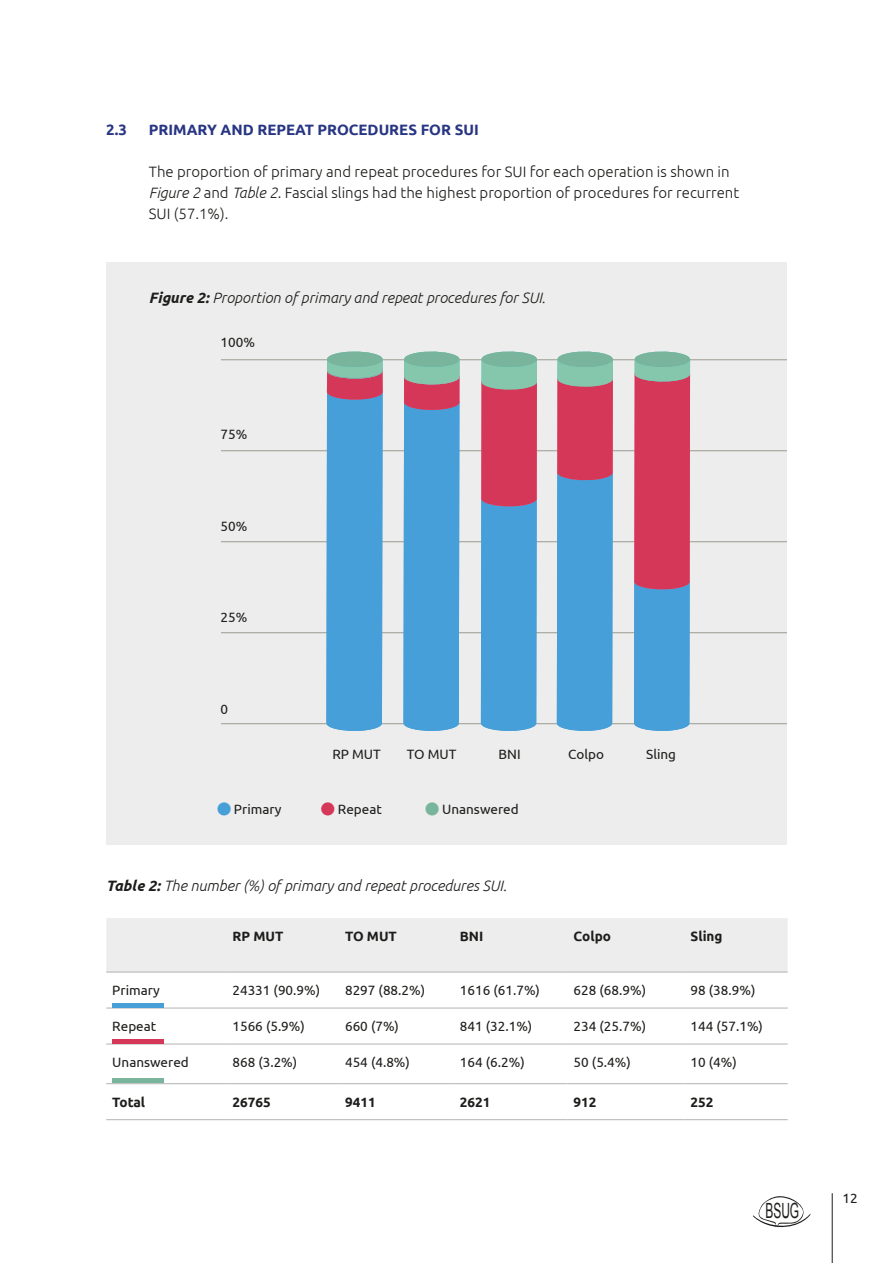
<style>
.page{position:relative;width:893px;height:1263px;background:#fff}
.page>*{position:absolute;margin:0;border:0;box-sizing:border-box;transform-origin:0 0}
.t1{font:21px "Arial";color:#1d1d1b;scale:.57 1}
.t2{font:300 15px/21px "Ubuntu";color:#1d1d1b}
.t3{font:italic 300 15px "Ubuntu";color:#1d1d1b}
.t4{font:700 15px "Ubuntu";color:#283583}
.t5{font:13.5px "Ubuntu";color:#1d1d1b}
.t6{font:700 13.5px "Ubuntu";color:#1d1d1b}
.s1{font-style:italic}
.s2{font-weight:700}
</style>
<div class="page">
<svg style="left:753px;top:1196px;width:57px;height:32px"></svg>
<hr style="left:832px;top:1193px;width:1px;height:70px;background:#1d1d1b">
<div style="left:106px;top:263px;width:681px;height:582px;background:#ededed"></div>
<hr style="left:221px;top:723px;width:566px;height:1px;background:#999c8f">
<hr style="left:221px;top:359px;width:566px;height:1px;background:#999c8f">
<hr style="left:221px;top:450px;width:566px;height:1px;background:#999c8f">
<hr style="left:221px;top:541px;width:566px;height:1px;background:#999c8f">
<hr style="left:221px;top:632px;width:566px;height:1px;background:#999c8f">
<svg style="left:322px;top:351px;width:65px;height:380px;background:#68a7d2"></svg>
<svg style="left:400px;top:351px;width:63px;height:380px;background:#67a4cf"></svg>
<svg style="left:477px;top:351px;width:64px;height:380px;background:#8790b4"></svg>
<svg style="left:630px;top:351px;width:64px;height:380px;background:#a37a9b"></svg>
<svg style="left:553px;top:351px;width:64px;height:380px;background:#7f95bb"></svg>
<div style="left:106px;top:918px;width:682px;height:54px;background:#ededed"></div>
<hr style="left:106px;top:1008px;width:120px;height:1px;background:#b3b2b2">
<hr style="left:226px;top:1008px;width:113px;height:1px;background:#b3b2b2">
<hr style="left:339px;top:1008px;width:115px;height:1px;background:#b3b2b2">
<hr style="left:454px;top:1008px;width:114px;height:1px;background:#b3b2b2">
<hr style="left:568px;top:1008px;width:117px;height:1px;background:#b3b2b2">
<hr style="left:685px;top:1008px;width:103px;height:1px;background:#b3b2b2">
<hr style="left:106px;top:1044px;width:120px;height:1px;background:#b3b2b2">
<hr style="left:226px;top:1044px;width:113px;height:1px;background:#b3b2b2">
<hr style="left:339px;top:1044px;width:115px;height:1px;background:#b3b2b2">
<hr style="left:454px;top:1044px;width:114px;height:1px;background:#b3b2b2">
<hr style="left:568px;top:1044px;width:117px;height:1px;background:#b3b2b2">
<hr style="left:685px;top:1044px;width:103px;height:1px;background:#b3b2b2">
<hr style="left:106px;top:1083px;width:120px;height:1px;background:#b3b2b2">
<hr style="left:226px;top:1083px;width:113px;height:1px;background:#b3b2b2">
<hr style="left:339px;top:1083px;width:115px;height:1px;background:#b3b2b2">
<hr style="left:454px;top:1083px;width:114px;height:1px;background:#b3b2b2">
<hr style="left:568px;top:1083px;width:117px;height:1px;background:#b3b2b2">
<hr style="left:685px;top:1083px;width:103px;height:1px;background:#b3b2b2">
<hr style="left:106px;top:1119px;width:120px;height:1px;background:#b3b2b2">
<hr style="left:226px;top:1119px;width:113px;height:1px;background:#b3b2b2">
<hr style="left:339px;top:1119px;width:115px;height:1px;background:#b3b2b2">
<hr style="left:454px;top:1119px;width:114px;height:1px;background:#b3b2b2">
<hr style="left:568px;top:1119px;width:117px;height:1px;background:#b3b2b2">
<hr style="left:685px;top:1119px;width:103px;height:1px;background:#b3b2b2">
<hr style="left:106px;top:972px;width:120px;height:1px;background:#b3b2b2">
<hr style="left:226px;top:972px;width:113px;height:1px;background:#b3b2b2">
<hr style="left:339px;top:972px;width:115px;height:1px;background:#b3b2b2">
<hr style="left:454px;top:972px;width:114px;height:1px;background:#b3b2b2">
<hr style="left:568px;top:972px;width:117px;height:1px;background:#b3b2b2">
<hr style="left:685px;top:972px;width:103px;height:1px;background:#b3b2b2">
<div style="left:113px;top:1003px;width:51px;height:5px;background:#479fd8"></div>
<hr style="left:113px;top:1039px;width:51px;height:4px;background:#d53759">
<div style="left:113px;top:1078px;width:51px;height:5px;background:#79b49c"></div>
<p class="t4" style="left:106px;top:121px;width:22px">2.3</p>
<p class="t4" style="left:149px;top:121px;width:331px">PRIMARY AND REPEAT PROCEDURES FOR SUI</p>
<p class="t2" style="left:149px;top:161px;width:592px">The proportion of primary and repeat procedures for SUI for each operation is shown in<br><span class="s1">Figure 2</span> and <span class="s1">Table 2</span>. Fascial slings had the highest proportion of procedures for recurrent<br>SUI (57.1%).</p>
<p class="t3" style="left:149px;top:289px;width:398px"><span class="s2">Figure 2:</span> Proportion of primary and repeat procedures for SUI.</p>
<p class="t5" style="left:221px;top:334px;width:36px">100%</p>
<p class="t5" style="left:221px;top:426px;width:28px">75%</p>
<p class="t5" style="left:221px;top:517px;width:28px">50%</p>
<p class="t5" style="left:221px;top:609px;width:28px">25%</p>
<p class="t5" style="left:221px;top:700px;width:9px">0</p>
<p class="t5" style="left:332px;top:746px;width:50px">RP MUT</p>
<p class="t5" style="left:407px;top:746px;width:51px">TO MUT</p>
<p class="t5" style="left:499px;top:746px;width:24px">BNI</p>
<p class="t5" style="left:568px;top:746px;width:37px">Colpo</p>
<p class="t5" style="left:646px;top:746px;width:31px">Sling</p>
<p class="t5" style="left:234px;top:801px;width:49px">Primary</p>
<p class="t5" style="left:338px;top:801px;width:46px">Repeat</p>
<p class="t5" style="left:442px;top:801px;width:78px">Unanswered</p>
<p class="t3" style="left:106px;top:877px;width:402px"><span class="s2">Table 2:</span> The number (%) of primary and repeat procedures SUI.</p>
<p class="t6" style="left:232px;top:928px;width:52px">RP MUT</p>
<p class="t6" style="left:345px;top:928px;width:53px">TO MUT</p>
<p class="t6" style="left:460px;top:928px;width:25px">BNI</p>
<p class="t6" style="left:574px;top:928px;width:39px">Colpo</p>
<p class="t6" style="left:691px;top:928px;width:33px">Sling</p>
<p class="t5" style="left:112px;top:982px;width:49px">Primary</p>
<p class="t5" style="left:232px;top:982px;width:89px">24331 (90.9%)</p>
<p class="t5" style="left:345px;top:982px;width:82px">8297 (88.2%)</p>
<p class="t5" style="left:460px;top:982px;width:82px">1616 (61.7%)</p>
<p class="t5" style="left:574px;top:982px;width:74px">628 (68.9%)</p>
<p class="t5" style="left:691px;top:982px;width:66px">98 (38.9%)</p>
<p class="t5" style="left:112px;top:1018px;width:46px">Repeat</p>
<p class="t5" style="left:232px;top:1018px;width:74px">1566 (5.9%)</p>
<p class="t5" style="left:345px;top:1018px;width:55px">660 (7%)</p>
<p class="t5" style="left:460px;top:1018px;width:74px">841 (32.1%)</p>
<p class="t5" style="left:574px;top:1018px;width:74px">234 (25.7%)</p>
<p class="t5" style="left:691px;top:1018px;width:74px">144 (57.1%)</p>
<p class="t5" style="left:112px;top:1054px;width:78px">Unanswered</p>
<p class="t5" style="left:232px;top:1054px;width:66px">868 (3.2%)</p>
<p class="t5" style="left:345px;top:1054px;width:66px">454 (4.8%)</p>
<p class="t5" style="left:460px;top:1054px;width:66px">164 (6.2%)</p>
<p class="t5" style="left:574px;top:1054px;width:59px">50 (5.4%)</p>
<p class="t5" style="left:691px;top:1054px;width:48px">10 (4%)</p>
<p class="t6" style="left:112px;top:1094px;width:34px">Total</p>
<p class="t6" style="left:232px;top:1094px;width:40px">26765</p>
<p class="t6" style="left:345px;top:1094px;width:32px">9411</p>
<p class="t6" style="left:460px;top:1094px;width:32px">2621</p>
<p class="t6" style="left:574px;top:1094px;width:25px">912</p>
<p class="t6" style="left:691px;top:1094px;width:25px">252</p>
<h1 class="t1" style="left:765px;top:1197px;width:61px">BSUG</h1>
<p class="t5" style="left:842px;top:1190px;width:17px">12</p>
</div>
